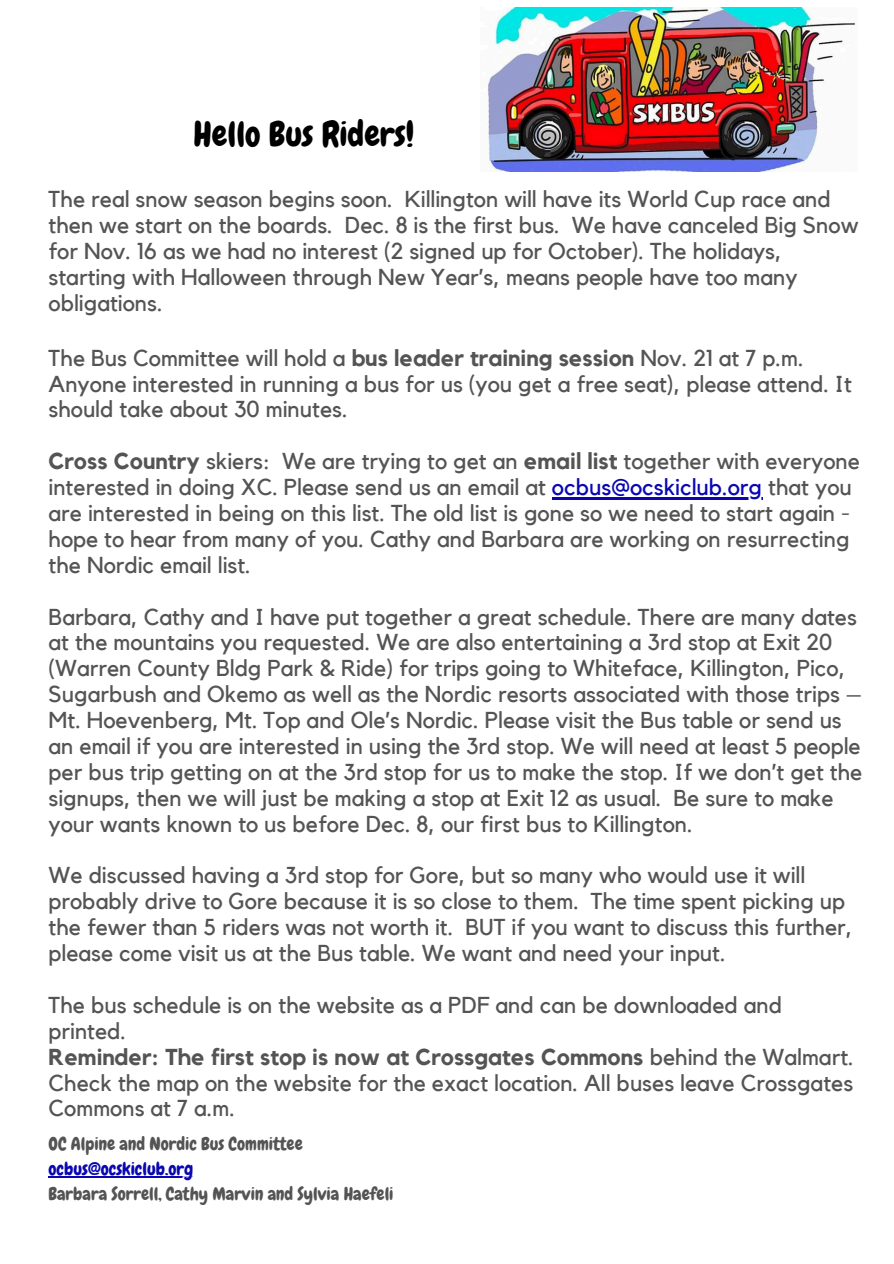
<style>
.page{position:relative;width:894px;height:1264px;background:#fff}
.page>*{position:absolute;margin:0;border:0;box-sizing:border-box;transform-origin:0 0}
.t1{font:34.65px "Chewy";color:#000}
.t2{font:22.95px/25.8px "Kollektif";color:#545454}
.t3{font:18px/25px "Chewy";color:#545454}
.s1{font-weight:700}
.s2{color:#0907b1}
</style>
<div class="page">
<hr style="left:552px;top:497px;width:210px;height:2px;background:#0907b1">
<img style="left:487px;top:7px;width:368px;height:165px">
<hr style="left:49px;top:1176px;width:144px;height:1px;background:#0907b1">
<p class="t1" style="left:193px;top:112px;width:222px">Hello Bus Riders!</p>
<p class="t2" style="left:49px;top:187px;width:811px">The real snow season begins soon. Killington will have its World Cup race and then we start on the boards. Dec. 8 is the first bus. We have canceled Big Snow for Nov. 16 as we had no interest (2 signed up for October). The holidays, starting with Halloween through New Year’s, means people have too many obligations.</p>
<h1 class="t2" style="left:49px;top:345px;width:804px">The Bus Committee will hold a <span class="s1">bus leader training session</span> Nov. 21 at 7 p.m.<br>Anyone interested in running a bus for us (you get a free seat), please attend. It should take about 30 minutes.</h1>
<h2 class="t2" style="left:49px;top:449px;width:812px"><span class="s1">Cross Country</span> skiers: We are trying to get an <span class="s1">email list</span> together with everyone interested in doing XC. Please send us an email at <span class="s2">ocbus@ocskiclub.org</span> that you</h2>
<h2 class="t2" style="left:49px;top:501px;width:802px;text-align:justify">are interested in being on this list. The old list is gone so we need to start again - hope to hear from many of you. Cathy and Barbara are working on resurrecting the Nordic email list.</h2>
<h2 class="t2" style="left:49px;top:604px;width:815px">Barbara, Cathy and I have put together a great schedule. There are many dates at the mountains you requested. We are also entertaining a 3rd stop at Exit 20 (Warren County Bldg Park &amp; Ride) for trips going to Whiteface, Killington, Pico, Sugarbush and Okemo as well as the Nordic resorts associated with those trips – Mt. Hoevenberg, Mt. Top and Ole’s Nordic. Please visit the Bus table or send us an email if you are interested in using the 3rd stop. We will need at least 5 people per bus trip getting on at the 3rd stop for us to make the stop. If we don’t get the signups, then we will just be making a stop at Exit 12 as usual.</h2>
<h2 class="t2" style="left:49px;top:785px;width:786px;text-indent:624px">Be sure to make your wants known to us before Dec. 8, our first bus to Killington.</h2>
<h2 class="t2" style="left:49px;top:863px;width:805px">We discussed having a 3rd stop for Gore, but so many who would use it will probably drive to Gore because it is so close to them. The time spent picking up the fewer than 5 riders was not worth it. BUT if you want to discuss this further, please come visit us at the Bus table. We want and need your input.</h2>
<h2 class="t2" style="left:49px;top:992px;width:806px">The bus schedule is on the website as a PDF and can be downloaded and printed.<br><span class="s1">Reminder: The first stop is now at Crossgates Commons</span> behind the Walmart.<br>Check the map on the website for the exact location. All buses leave Crossgates Commons at 7 a.m.</h2>
<h2 class="t3" style="left:49px;top:1131px;width:255px">OC Alpine and Nordic Bus Committee</h2>
<p class="t3" style="left:49px;top:1156px;width:346px"><span class="s2">ocbus@ocskiclub.org<br></span>Barbara Sorrell, Cathy Marvin and Sylvia Haefeli</p>
</div>
